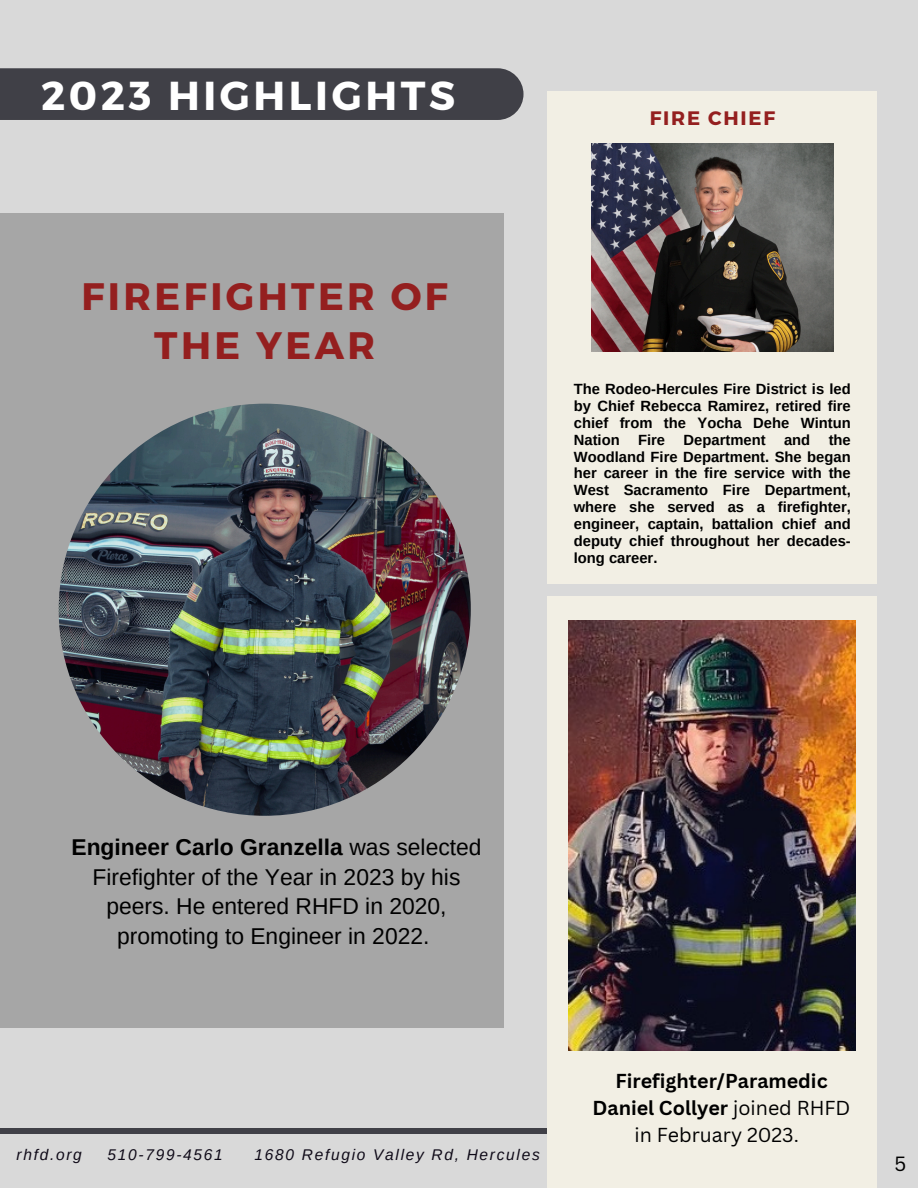
<style>
.page{position:relative;width:918px;height:1188px;background:#d9d9d9}
.page>*{position:absolute;margin:0;border:0;box-sizing:border-box;transform-origin:0 0}
.t1{font:700 40.35px "Montserrat";letter-spacing:.09em;color:#fff}
.t2{font:700 38.25px/48.9px "Montserrat";letter-spacing:.09em;color:#941f1f;text-align:center}
.t3{font:22.8px/29.4px "Arimo";color:#000;text-align:center}
.t4{font:19.95px "Canva Sans";color:#000}
.t5{font:700 19.65px/27px "Canva Sans";color:#000;text-align:center}
.t6{font:700 19.5px "Montserrat";letter-spacing:.09em;color:#941f1f}
.t7{font:italic 15.45px "Arimo";letter-spacing:.11em;color:#0f0a18}
.t8{font:700 14.7px/16.8px "Arimo";color:#000;text-align:justify}
.s1{font-weight:700}
.s2{font-weight:400}
</style>
<div class="page">
<div style="left:547px;top:596px;width:330px;height:592px;background:#f2efe4"></div>
<img style="left:569px;top:621px;width:287px;height:429px">
<div style="left:0;top:68px;width:524px;height:52px;background:#404047"></div>
<div style="left:0;top:213px;width:504px;height:815px;background:#a6a6a6"></div>
<div style="left:547px;top:91px;width:330px;height:492px;background:#f2efe4"></div>
<img style="left:592px;top:144px;width:242px;height:208px">
<img style="left:59px;top:404px;width:412px;height:412px;border-radius:50%">
<div style="left:0;top:1128px;width:547px;height:6px;background:#404047"></div>
<p class="t1" style="left:41px;top:69px;width:416px">2023 HIGHLIGHTS</p>
<p class="t2" style="left:81px;top:270px;width:368px">FIREFIGHTER OF<br>THE YEAR</p>
<h5 class="t6" style="left:650px;top:105px;width:127px">FIRE CHIEF</h5>
<p class="t8" style="left:574px;top:381px;width:279px">The Rodeo-Hercules Fire District is led by Chief Rebecca Ramirez, retired fire chief from the Yocha Dehe Wintun Nation Fire Department and the Woodland Fire Department. She began her career in the fire service with the West Sacramento Fire Department, where she served as a firefighter, engineer, captain, battalion chief and deputy chief throughout her decades&shy;long career.</p>
<h2 class="t3" style="left:71px;top:833px;width:412px"><span class="s1">Engineer Carlo Granzella</span> was selected Firefighter of the Year in 2023 by his peers. He entered RHFD in 2020, promoting to Engineer in 2022.</h2>
<p class="t7" style="left:17px;top:1146px;width:67px">rhfd.org</p>
<p class="t7" style="left:108px;top:1146px;width:117px">510-799-4561</p>
<p class="t7" style="left:255px;top:1146px;width:287px">1680 Refugio Valley Rd, Hercules</p>
<p class="t5" style="left:593px;top:1067px;width:259px">Firefighter/Paramedic<br>Daniel Collyer <span class="s2">joined RHFD in February 2023.</span></p>
<h4 class="t4" style="left:895px;top:1150px;width:13px">5</h4>
</div>
